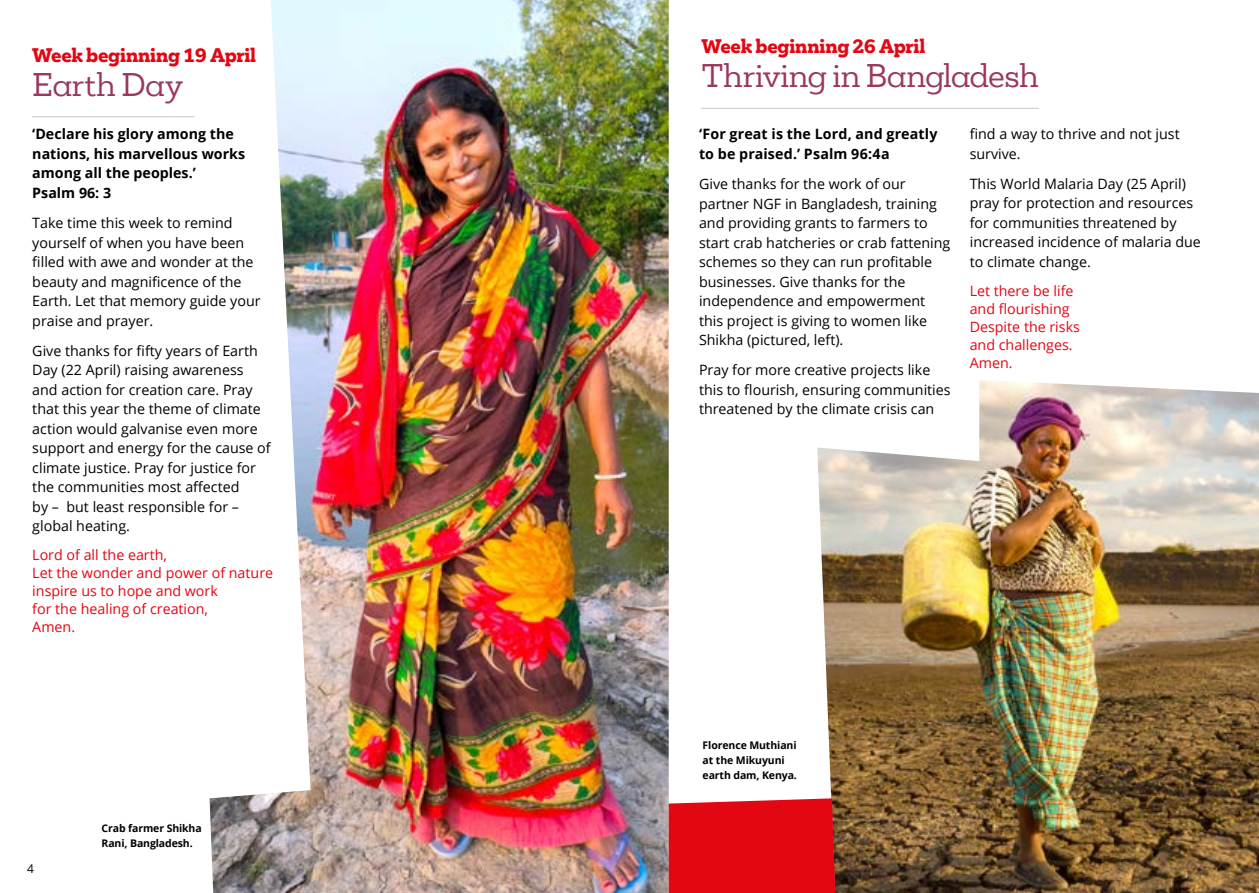
<style>
.page{position:relative;width:1259px;height:893px;background:#fff}
.page>*{position:absolute;margin:0;border:0;box-sizing:border-box;transform-origin:0 0}
.t1{font:30px "Mokoko Trial";letter-spacing:-.02em;color:#9a375e}
.t2{font:800 18px "Mokoko Trial";letter-spacing:-.015em;color:#e30613}
.t3{font:14.25px/19.5px "Open Sans";color:#000}
.t4{font:14.25px/18px "Open Sans";color:#e30613}
.t5{font:700 14.25px/19.5px "Open Sans";color:#000}
.t6{font:12px "Open Sans";color:#000}
.t7{font:700 10.5px/15px "Open Sans";letter-spacing:-.01em;color:#000}
</style>
<div class="page">
<hr style="left:701px;top:108px;width:337px;height:1px;background:#c6c6c6">
<img style="left:210px;top:0;width:459px;height:893px">
<img style="left:817px;top:380px;width:442px;height:513px">
<hr style="left:32px;top:116px;width:163px;height:1px;background:#c6c6c6">
<div style="left:669px;top:798px;width:166px;height:95px;background:#e30613"></div>
<p class="t2" style="left:32px;top:43px;width:225px">Week beginning 19 April</p>
<h1 class="t1" style="left:32px;top:64px;width:152px">Earth Day</h1>
<p class="t5" style="left:32px;top:124px;width:214px">‘Declare his glory among the nations, his marvellous works among all the peoples.’<br>Psalm 96: 3</p>
<p class="t3" style="left:32px;top:213px;width:230px">Take time this week to remind yourself of when you have been filled with awe and wonder at the beauty and magnificence of the<br>Earth. Let that memory guide your praise and prayer.</p>
<p class="t3" style="left:32px;top:340px;width:240px">Give thanks for fifty years of Earth<br>Day (22 April) raising awareness and action for creation care. Pray that this year the theme of climate action would galvanise even more support and energy for the cause of climate justice. Pray for justice for the communities most affected<br>by – but least responsible for – global heating.</p>
<p class="t4" style="left:32px;top:545px;width:242px">Lord of all the earth,<br>Let the wonder and power of nature inspire us to hope and work<br>for the healing of creation,<br>Amen.</p>
<p class="t6" style="left:27px;top:861px;width:8px">4</p>
<p class="t7" style="left:102px;top:821px;width:102px">Crab farmer Shikha<br>Rani, Bangladesh.</p>
<p class="t2" style="left:701px;top:34px;width:225px">Week beginning 26 April</p>
<h1 class="t1" style="left:701px;top:56px;width:339px">Thriving in Bangladesh</h1>
<p class="t5" style="left:699px;top:124px;width:240px">‘For great is the Lord, and greatly to be praised.’ Psalm 96:4a</p>
<p class="t3" style="left:699px;top:174px;width:253px">Give thanks for the work of our partner NGF in Bangladesh, training and providing grants to farmers to start crab hatcheries or crab fattening schemes so they can run profitable businesses. Give thanks for the independence and empowerment this project is giving to women like Shikha (pictured, left).</p>
<p class="t3" style="left:699px;top:360px;width:253px">Pray for more creative projects like this to flourish, ensuring communities threatened by the climate crisis can</p>
<p class="t3" style="left:969px;top:124px;width:211px">find a way to thrive and not just survive.</p>
<p class="t3" style="left:969px;top:174px;width:233px">This World Malaria Day (25 April) pray for protection and resources for communities threatened by increased incidence of malaria due to climate change.</p>
<p class="t4" style="left:969px;top:281px;width:112px">Let there be life and flourishing<br>Despite the risks and challenges.<br>Amen.</p>
<p class="t7" style="left:702px;top:737px;width:96px">Florence Muthiani at the Mikuyuni earth dam, Kenya.</p>
</div>
